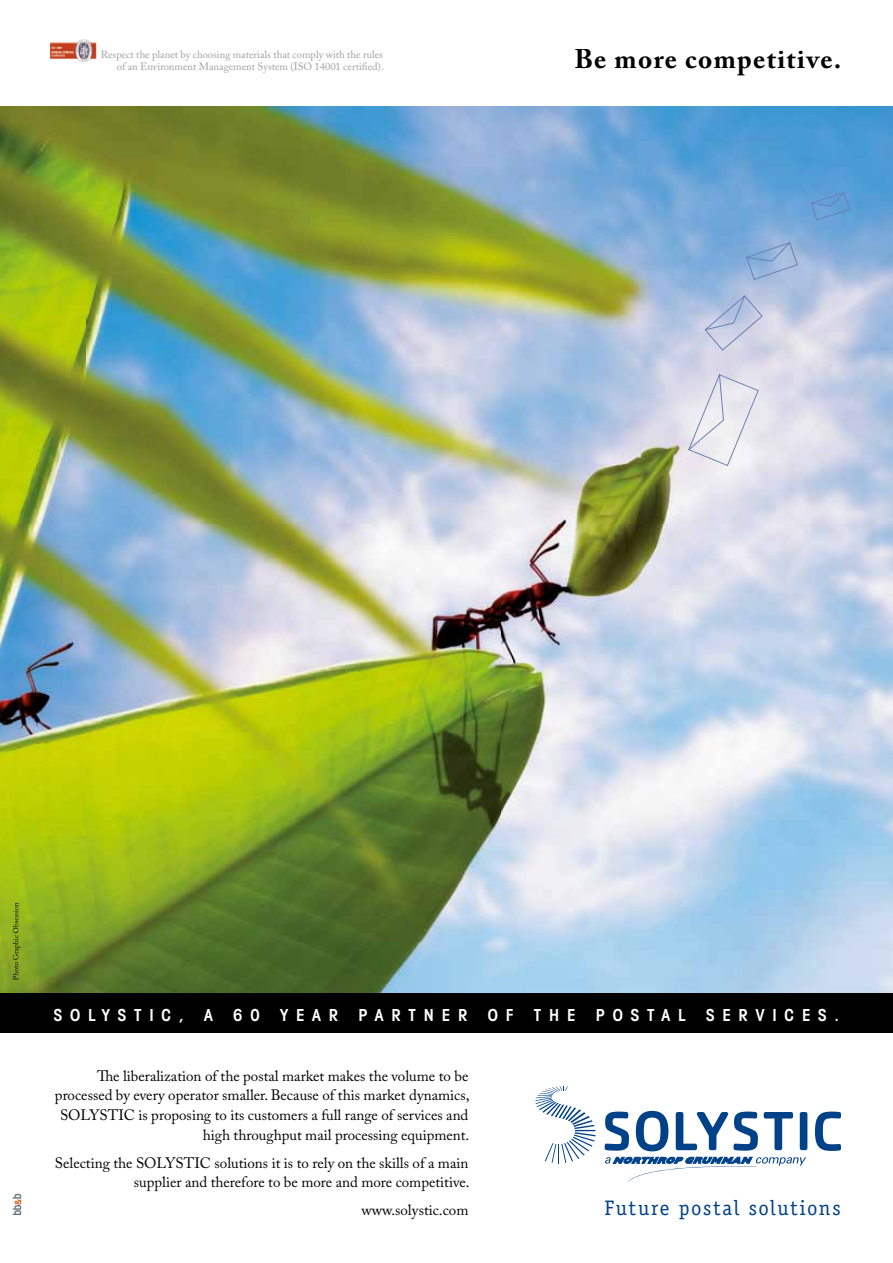
<style>
.page{position:relative;width:893px;height:1263px;background:#fff}
.page>*{position:absolute;margin:0;border:0;box-sizing:border-box;transform-origin:0 0}
.t1{font:700 27px "Adobe Caslon Pro";letter-spacing:.05em;color:#000}
.t2{font:21px "Officina Serif";letter-spacing:.07em;color:#004189}
.t3{font:600 condensed 16.5px "Avant Garde IT Cby BT";letter-spacing:.48em;color:#fff}
.t4{font:15px/19.5px "Adobe Caslon Pro";color:#000;text-align:right}
.t5{font:10.5px/12px "Adobe Caslon Pro";color:#9e9f9f;text-align:right}
</style>
<div class="page">
<img style="left:0;top:106px;width:893px;height:888px">
<img style="left:13px;top:902px;width:8px;height:78px">
<img style="left:13px;top:903px;width:7px;height:77px">
<svg style="left:605px;top:1111px;width:24px;height:40px"></svg>
<svg style="left:636px;top:1111px;width:32px;height:40px"></svg>
<svg style="left:676px;top:1112px;width:52px;height:38px"></svg>
<svg style="left:734px;top:1111px;width:24px;height:40px"></svg>
<svg style="left:764px;top:1112px;width:29px;height:38px"></svg>
<div style="left:800px;top:1112px;width:7px;height:38px;background:#004188;border-radius:3px"></div>
<svg style="left:815px;top:1111px;width:26px;height:40px"></svg>
<svg style="left:535px;top:1086px;width:60px;height:77px"></svg>
<svg style="left:605px;top:1157px;width:201px;height:25px"></svg>
<div style="left:0;top:994px;width:893px;height:39px;background:#000"></div>
<img style="left:50px;top:39px;width:47px;height:23px">
<svg style="left:13px;top:1194px;width:8px;height:21px"></svg>
<svg style="left:687px;top:374px;width:72px;height:93px"></svg>
<svg style="left:704px;top:295px;width:59px;height:56px;background:#bdc6e0"></svg>
<svg style="left:745px;top:241px;width:53px;height:40px;background:#94b1d9"></svg>
<svg style="left:810px;top:191px;width:41px;height:30px"></svg>
<p class="t5" style="left:101px;top:49px;width:284px">Respect the planet by choosing materials that comply with the rules of an Environment Management System (ISO 14001 certified).</p>
<h1 class="t1" style="left:574px;top:43px;width:268px">Be more competitive.</h1>
<p class="t3" style="left:54px;top:1005px;width:787px">SOLYSTIC, A 60 YEAR PARTNER OF THE POSTAL SERVICES.</p>
<p class="t4" style="left:55px;top:1066px;width:416px">e liberalization of the postal market makes the volume to be processed by every operator smaller. Because of this market dynamics, SOLYSTIC is proposing to its customers a full range of services and high throughput mail processing equipment.</p>
<p class="t4" style="left:55px;top:1152px;width:416px">Selecting the SOLYSTIC solutions it is to rely on the skills of a main supplier and therefore to be more and more competitive.</p>
<p class="t4" style="left:362px;top:1200px;width:108px">www.solystic.com</p>
<h2 class="t2" style="left:604px;top:1195px;width:238px">Future postal solutions</h2>
</div>
